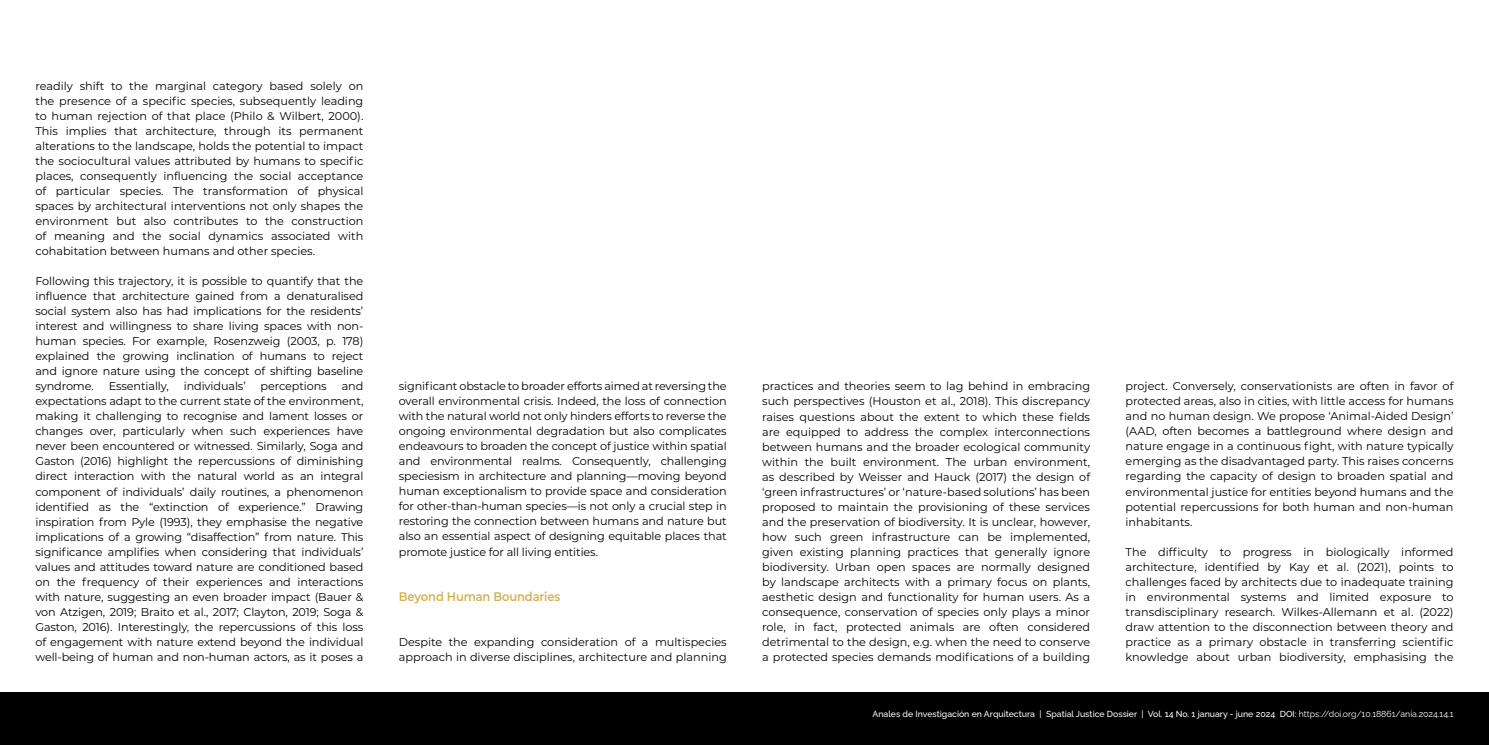
<style>
.page{position:relative;width:1489px;height:745px;background:#fff}
.page>*{position:absolute;margin:0;border:0;box-sizing:border-box;transform-origin:0 0}
.t1{font:600 12.5px "Montserrat";letter-spacing:-.01em;color:#d6b153;scale:.92 1}
.t2{font:11.25px/15px "Montserrat";color:#000;text-align:justify}
.t3{font:500 8.75px "Raleway";color:#fff}
.s1{font-weight:400}
</style>
<div class="page">
<div style="left:0;top:691px;width:1488px;height:53px;background:#000"></div>
<p class="t2" style="left:35px;top:78px;width:329px">readily shift to the marginal category based solely on the presence of a specific species, subsequently leading to human rejection of that place (Philo &amp; Wilbert, 2000).<br>This implies that architecture, through its permanent alterations to the landscape, holds the potential to impact the sociocultural values attributed by humans to specific places, consequently influencing the social acceptance of particular species. The transformation of physical spaces by architectural interventions not only shapes the environment but also contributes to the construction of meaning and the social dynamics associated with cohabitation between humans and other species.</p>
<p class="t2" style="left:35px;top:273px;width:329px">Following this trajectory, it is possible to quantify that the influence that architecture gained from a denaturalised social system also has had implications for the residents’ interest and willingness to share living spaces with non&shy;human species. For example, Rosenzweig (2003, p. 178) explained the growing inclination of humans to reject and ignore nature using the concept of shifting baseline syndrome.</p>
<p class="t2" style="left:35px;top:378px;width:329px;text-indent:306px">and expectations adapt to the current state of the environment, making it challenging to recognise and lament losses or changes over, particularly when such experiences have never been encountered or witnessed. Similarly, Soga and Gaston (2016) highlight the repercussions of diminishing direct interaction with the natural world as an integral component of individuals’ daily routines, a phenomenon identified as the “extinction of experience.” Drawing inspiration from Pyle (1993), they emphasise the negative implications of a growing “disaffection” from nature. This significance amplifies when considering that individuals’ values and attitudes toward nature are conditioned based on the frequency of their experiences and interactions with nature, suggesting an even broader impact (Bauer &amp; von Atzigen, 2019; Braito et al., 2017; Clayton, 2019; Soga &amp; Gaston, 2016). Interestingly, the repercussions of this loss of engagement with nature extend beyond the individual well-being of human and non-human actors, as it poses a</p>
<p class="t2" style="left:399px;top:378px;width:329px">significant obstacle to broader efforts aimed at reversing the overall environmental crisis. Indeed, the loss of connection with the natural world not only hinders efforts to reverse the ongoing environmental degradation but also complicates endeavours to broaden the concept of justice within spatial and environmental realms. Consequently, challenging speciesism in architecture and planning—moving beyond human exceptionalism to provide space and consideration for other-than-human species—is not only a crucial step in restoring the connection between humans and nature but also an essential aspect of designing equitable places that promote justice for all living entities.</p>
<p class="t2" style="left:109px;top:378px;width:61px">Essentially,</p>
<p class="t2" style="left:184px;top:378px;width:63px">individuals’</p>
<p class="t2" style="left:261px;top:378px;width:68px">perceptions</p>
<p class="t1" style="left:399px;top:587px;width:177px">Beyond Human Boundaries</p>
<p class="t2" style="left:399px;top:633px;width:329px">Despite the expanding consideration of a multispecies approach in diverse disciplines, architecture and planning</p>
<p class="t2" style="left:762px;top:378px;width:329px">practices and theories seem to lag behind in embracing such perspectives (Houston et al., 2018). This discrepancy raises questions about the extent to which these fields are equipped to address the complex interconnections between humans and the broader ecological community within the built environment. The urban environment, as described by Weisser and Hauck (2017) the design of ‘green infrastructures’ or ‘nature-based solutions’ has been proposed to maintain the provisioning of these services and the preservation of biodiversity. It is unclear, however, how such green infrastructure can be implemented, given existing planning practices that generally ignore biodiversity. Urban open spaces are normally designed by landscape architects with a primary focus on plants, aesthetic design and functionality for human users. As a consequence, conservation of species only plays a minor role, in fact, protected animals are often considered detrimental to the design, e.g. when the need to conserve a protected species demands modifications of a building</p>
<p class="t2" style="left:1125px;top:378px;width:329px">project. Conversely, conservationists are often in favor of protected areas, also in cities, with little access for humans and no human design. We propose ‘Animal-Aided Design’ (AAD, often becomes a battleground where design and nature engage in a continuous fight, with nature typically emerging as the disadvantaged party. This raises concerns regarding the capacity of design to broaden spatial and environmental justice for entities beyond humans and the potential repercussions for both human and non-human inhabitants.</p>
<p class="t2" style="left:1125px;top:543px;width:329px">The difficulty to progress in biologically informed architecture, identified by Kay et al. (2021), points to challenges faced by architects due to inadequate training in environmental systems and limited exposure to transdisciplinary research. Wilkes-Allemann et al. (2022) draw attention to the disconnection between theory and practice as a primary obstacle in transferring scientific knowledge about urban biodiversity, emphasising the</p>
<p class="t3" style="left:872px;top:706px;width:582px">Anales de Investigación en Arquitectura | Spatial Justice Dossier | Vol. 14 No. 1 january - june 2024 DOI: <span class="s1">https://doi.org/10.18861/ania.2024.14.1</span></p>
</div>
